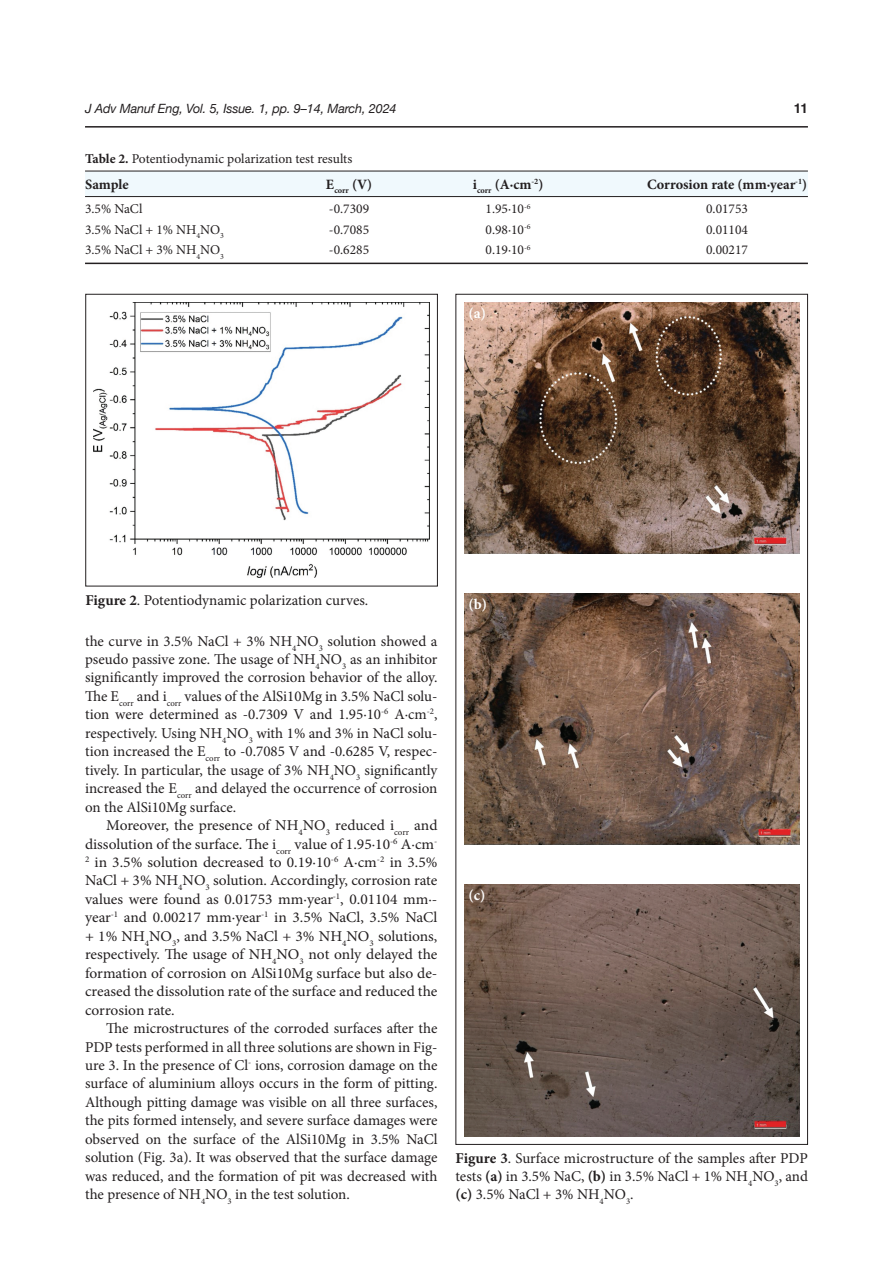
<style>
.page{position:relative;width:893px;height:1263px;background:#fff}
.page>*{position:absolute;margin:0;border:0;box-sizing:border-box;transform-origin:0 0}
.t1{font:15px/18.5px "Minion Pro";color:#231f20;text-align:justify}
.t2{font:700 15px "Minion Pro";color:#fff}
.t3{font:700 14.25px "Minion Pro";letter-spacing:-.005em;color:#231f20}
.t4{font:13.5px "Minion Pro";color:#231f20}
.t5{font:700 13.5px "Helvetica";color:#231f20}
.t6{font:italic 12.75px "Helvetica Neue";letter-spacing:-.01em;color:#231f20}
.s1{font-weight:700}
</style>
<div class="page">
<hr style="left:85px;top:126px;width:723px;height:2px;background:#231f20">
<div style="left:85px;top:171px;width:723px;height:26px;background:#f0f9fd"></div>
<hr style="left:85px;top:171px;width:723px;height:1px;background:#231f20">
<hr style="left:85px;top:196px;width:723px;height:1px;background:#231f20">
<hr style="left:85px;top:263px;width:723px;height:1px;background:#231f20">
<div style="left:85px;top:294px;width:353px;height:292px;border:1px solid #231f20"></div>
<img style="left:94px;top:302px;width:336px;height:276px">
<img style="left:464px;top:302px;width:335px;height:252px">
<img style="left:464px;top:593px;width:335px;height:252px">
<img style="left:464px;top:885px;width:335px;height:251px">
<p class="t6" style="left:85px;top:100px;width:313px">J Adv Manuf Eng, Vol. 5, Issue. 1, pp. 9–14, March, 2024</p>
<p class="t5" style="left:794px;top:98px;width:16px">11</p>
<p class="t4" style="left:85px;top:150px;width:269px"><span class="s1">Table 2.</span> Potentiodynamic polarization test results</p>
<p class="t3" style="left:85px;top:174px;width:45px">Sample</p>
<p class="t3" style="left:326px;top:174px;width:48px">E<sub>corr</sub> (V)</p>
<p class="t3" style="left:473px;top:174px;width:72px">i<sub>corr</sub> (A·cm<sup>-2</sup>)</p>
<p class="t3" style="left:647px;top:174px;width:162px">Corrosion rate (mm·year<sup>-1</sup>)</p>
<p class="t4" style="left:85px;top:200px;width:59px">3.5% NaCl</p>
<p class="t4" style="left:329px;top:200px;width:42px">-0.7309</p>
<p class="t4" style="left:485px;top:200px;width:47px">1.95·10<sup>-6</sup></p>
<p class="t4" style="left:706px;top:200px;width:43px">0.01753</p>
<p class="t4" style="left:85px;top:220px;width:141px">3.5% NaCl + 1% NH<sub>4</sub>NO<sub>3</sub></p>
<p class="t4" style="left:329px;top:220px;width:42px">-0.7085</p>
<p class="t4" style="left:485px;top:220px;width:47px">0.98·10<sup>-6</sup></p>
<p class="t4" style="left:706px;top:220px;width:43px">0.01104</p>
<p class="t4" style="left:85px;top:241px;width:141px">3.5% NaCl + 3% NH<sub>4</sub>NO<sub>3</sub></p>
<p class="t4" style="left:329px;top:241px;width:42px">-0.6285</p>
<p class="t4" style="left:485px;top:241px;width:47px">0.19·10<sup>-6</sup></p>
<p class="t4" style="left:706px;top:241px;width:43px">0.00217</p>
<p class="t2" style="left:468px;top:302px;width:19px">(a)</p>
<p class="t1" style="left:85px;top:591px;width:284px"><span class="s1">Figure 2</span>. Potentiodynamic polarization curves.</p>
<p class="t1" style="left:85px;top:632px;width:354px">the curve in 3.5% NaCl + 3% NH<sub>4</sub>NO<sub>3</sub> solution showed a pseudo passive zone. The usage of NH<sub>4</sub>NO<sub>3</sub> as an inhibitor significantly improved the corrosion behavior of the alloy.<br>The E<sub>corr</sub> and i<sub>corr</sub> values of the AlSi10Mg in 3.5% NaCl solu&shy;tion were determined as -0.7309 V and 1.95·10<sup>-6</sup> A·cm<sup>-2</sup>, respectively. Using NH<sub>4</sub>NO<sub>3</sub> with 1% and 3% in NaCl solu&shy;tion increased the E<sub>corr</sub> to -0.7085 V and -0.6285 V, respec&shy;tively. In particular, the usage of 3% NH<sub>4</sub>NO<sub>3</sub> significantly increased the E<sub>corr</sub> and delayed the occurrence of corrosion on the AlSi10Mg surface.</p>
<p class="t1" style="left:85px;top:816px;width:354px;text-indent:21px">Moreover, the presence of NH<sub>4</sub>NO<sub>3</sub> reduced i<sub>corr</sub> and dissolution of the surface. The i<sub>corr</sub> value of 1.95·10<sup>-6</sup> A·cm<sup>-2</sup> in 3.5% solution decreased to 0.19·10<sup>-6</sup> A·cm<sup>-2</sup> in 3.5% NaCl + 3% NH<sub>4</sub>NO<sub>3</sub> solution. Accordingly, corrosion rate values were found as 0.01753 mm·year<sup>-1</sup>, 0.01104 mm·- year<sup>-1</sup> and 0.00217 mm·year<sup>-1</sup> in 3.5% NaCl, 3.5% NaCl + 1% NH<sub>4</sub>NO<sub>3</sub>, and 3.5% NaCl + 3% NH<sub>4</sub>NO<sub>3</sub> solutions, respectively. The usage of NH<sub>4</sub>NO<sub>3</sub> not only delayed the formation of corrosion on AlSi10Mg surface but also de&shy;creased the dissolution rate of the surface and reduced the corrosion rate.</p>
<p class="t1" style="left:85px;top:1019px;width:354px;text-indent:21px">The microstructures of the corroded surfaces after the PDP tests performed in all three solutions are shown in Fig&shy;ure 3. In the presence of Cl<sup>-</sup> ions, corrosion damage on the surface of aluminium alloys occurs in the form of pitting.<br>Although pitting damage was visible on all three surfaces, the pits formed intensely, and severe surface damages were observed on the surface of the AlSi10Mg in 3.5% NaCl solution (Fig. 3a). It was observed that the surface damage was reduced, and the formation of pit was decreased with the presence of NH<sub>4</sub>NO<sub>3</sub> in the test solution.</p>
<p class="t2" style="left:468px;top:594px;width:20px">(b)</p>
<p class="t2" style="left:468px;top:885px;width:18px">(c)</p>
<p class="t1" style="left:455px;top:1149px;width:354px;line-height:18px"><span class="s1">Figure 3</span>. Surface microstructure of the samples after PDP tests <span class="s1">(a)</span> in 3.5% NaC, <span class="s1">(b)</span> in 3.5% NaCl + 1% NH<sub>4</sub>NO<sub>3</sub>, and <span class="s1">(c)</span> 3.5% NaCl + 3% NH<sub>4</sub>NO<sub>3</sub>.</p>
</div>
